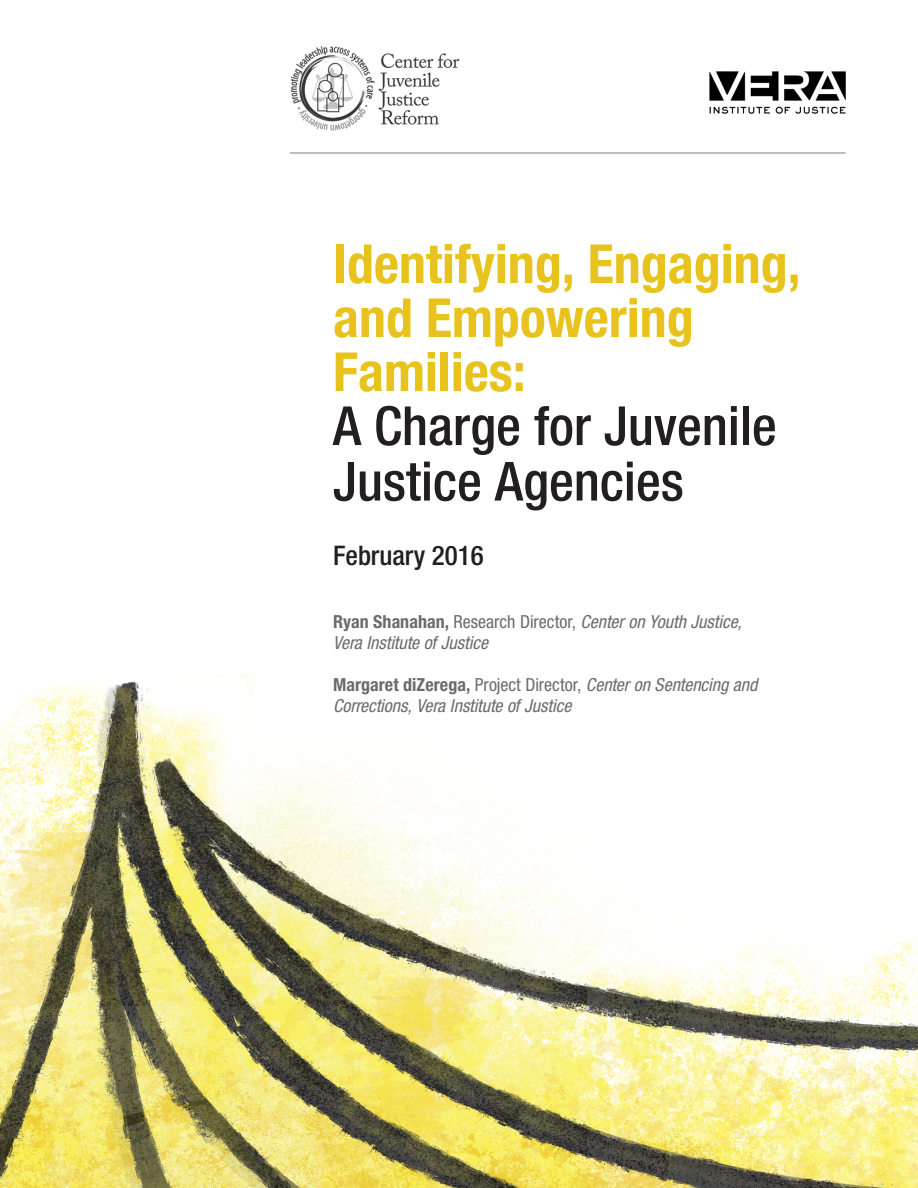
<style>
.page{position:relative;width:918px;height:1188px;background:#fff}
.page>*{position:absolute;margin:0;border:0;box-sizing:border-box;transform-origin:0 0}
.t1{font:700 condensed 54px/54.3px "Helvetica Neue LT Std";color:#e8c31d}
.t2{font:500 condensed 27px "Helvetica Neue LT Std";color:#231f20}
.t3{font:italic condensed 18px/21px "Helvetica Neue LT Std";color:#6e6a6a}
.s1{font-weight:500;color:#231f20}
.s2{font-weight:700;font-style:normal}
.s3{font-style:normal}
</style>
<div class="page">
<img style="left:0;top:46px;width:918px;height:1142px">
<p class="t1" style="left:333px;top:236px;width:469px">Identifying, Engaging, and Empowering<br>Families:<br><span class="s1">A Charge for Juvenile<br>Justice Agencies</span></p>
<p class="t2" style="left:333px;top:540px;width:152px">February 2016</p>
<p class="t3" style="left:333px;top:611px;width:410px"><span class="s2">Ryan Shanahan,</span> <span class="s3">Research Director,</span> Center on Youth Justice,<br>Vera Institute of Justice</p>
<p class="t3" style="left:333px;top:674px;width:426px"><span class="s2">Margaret diZerega,</span> <span class="s3">Project Director,</span> Center on Sentencing and<br>Corrections, Vera Institute of Justice</p>
</div>
